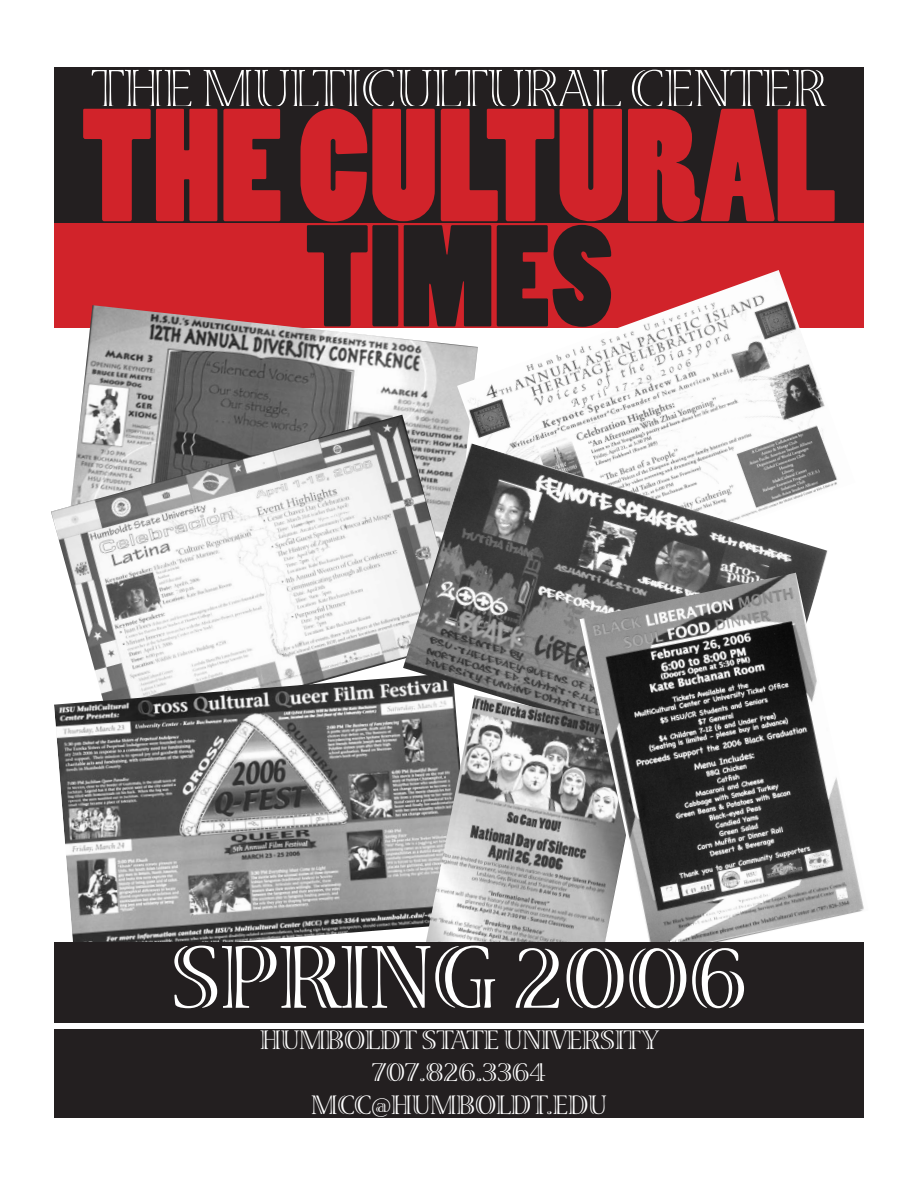
<style>
.page{position:relative;width:918px;height:1188px;background:#fff}
.page>*{position:absolute;margin:0;border:0;box-sizing:border-box;transform-origin:0 0}
.t1{font:150px "Poplar Std";color:#d1232a}
.t2{font:135px "Poplar Std";color:#231f20}
.t3{font:90px "Viva Std";color:#fff}
.t4{font:300 54px "Viva Std";color:#fff}
.t5{font:27px/32.4px "Viva Std";color:#fff;text-align:center}
</style>
<div class="page">
<div style="left:54px;top:68px;width:810px;height:40px;background:#231f20"></div>
<div style="left:54px;top:106px;width:810px;height:119px;background:#231f20"></div>
<div style="left:54px;top:223px;width:810px;height:105px;background:#d1232a"></div>
<div style="left:54px;top:1029px;width:810px;height:89px;background:#231f20"></div>
<img style="left:80px;top:305px;width:377px;height:110px">
<img style="left:51px;top:415px;width:406px;height:258px">
<img style="left:54px;top:673px;width:367px;height:269px">
<img style="left:457px;top:270px;width:381px;height:217px">
<img style="left:403px;top:443px;width:425px;height:333px">
<img style="left:421px;top:695px;width:159px;height:247px">
<img style="left:580px;top:573px;width:284px;height:369px">
<div style="left:54px;top:942px;width:810px;height:81px;background:#231f20"></div>
<h3 class="t4" style="left:92px;top:61px;width:736px">THE MULTICULTURAL CENTER</h3>
<h1 class="t1" style="left:81px;top:84px;width:758px">THE CULTURAL</h1>
<h2 class="t2" style="left:305px;top:202px;width:310px">TIMES</h2>
<h3 class="t3" style="left:171px;top:931px;width:577px">SPRING 2006</h3>
<p class="t5" style="left:260px;top:1024px;width:399px">HUMBOLDT STATE UNIVERSITY<br>707.826.3364<br>MCC@HUMBOLDT.EDU</p>
</div>
